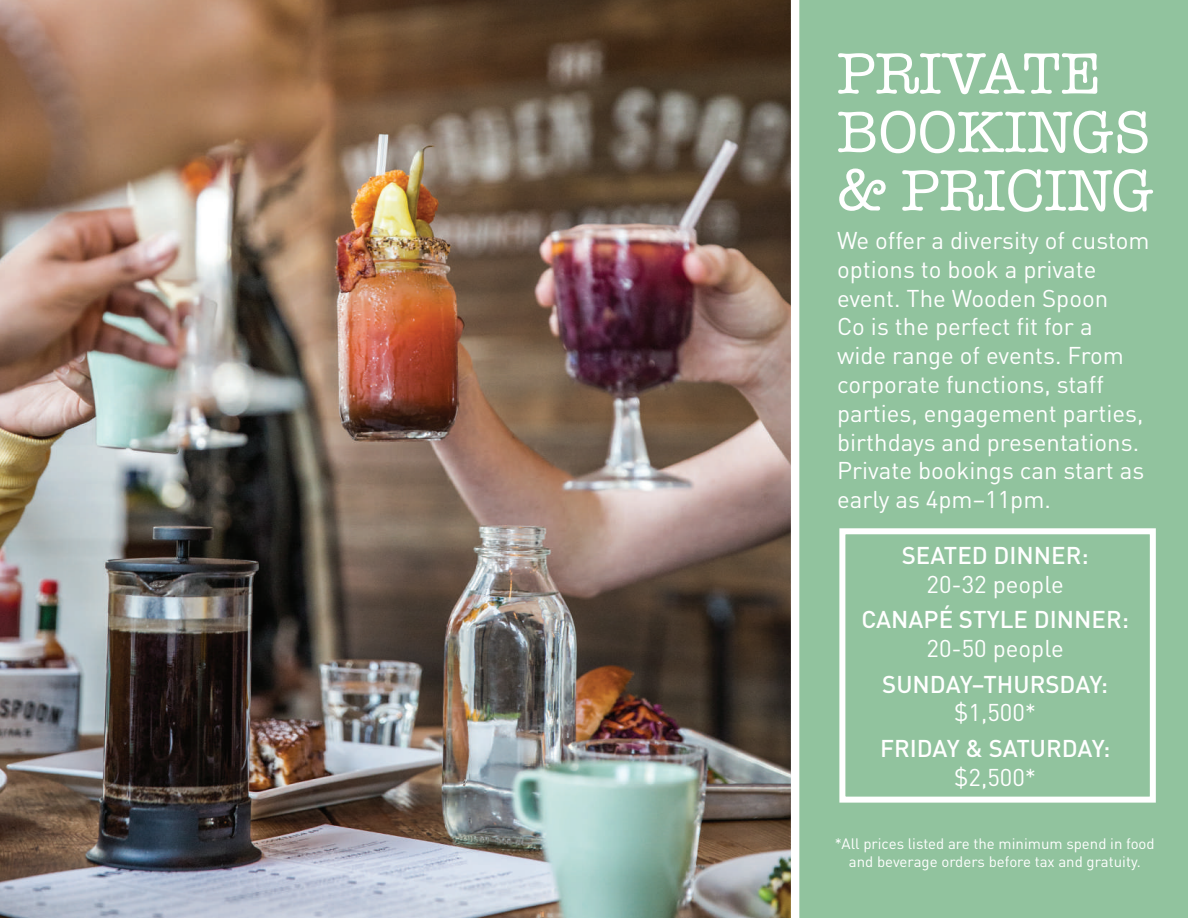
<style>
.page{position:relative;width:1188px;height:918px;background:#fff}
.page>*{position:absolute;margin:0;border:0;box-sizing:border-box;transform-origin:0 0}
.t1{font:60px/58.5px "American Typewriter";color:#fff}
.t2{font:24px/28.8px "DINOT";color:#fff}
.t3{font:500 24px "DINOT";color:#fff}
.t4{font:15px/18px "DINOT";color:#fff;text-align:center}
</style>
<div class="page">
<img style="left:0;top:0;width:791px;height:918px">
<div style="left:799px;top:0;width:389px;height:918px;background:#91c39e"></div>
<div style="left:839px;top:528px;width:317px;height:275px;border:6px solid #fff"></div>
<h1 class="t1" style="left:837px;top:42px;width:318px">PRIVATE<br>BOOKINGS &amp; PRICING</h1>
<p class="t2" style="left:837px;top:226px;width:314px">We offer a diversity of custom options to book a private event. The Wooden Spoon<br>Co is the perfect fit for a<br>wide range of events. From corporate functions, staff parties, engagement parties, birthdays and presentations.<br>Private bookings can start as early as 4pm–11pm.</p>
<p class="t3" style="left:902px;top:540px;width:189px">SEATED DINNER:</p>
<p class="t2" style="left:926px;top:569px;width:139px">20-32 people</p>
<p class="t3" style="left:861px;top:604px;width:269px">CANAPÉ STYLE DINNER:</p>
<p class="t2" style="left:926px;top:634px;width:139px">20-50 people</p>
<p class="t3" style="left:882px;top:669px;width:227px">SUNDAY–THURSDAY:</p>
<p class="t2" style="left:954px;top:698px;width:84px">$1,500*</p>
<p class="t3" style="left:880px;top:733px;width:232px">FRIDAY &amp; SATURDAY:</p>
<p class="t2" style="left:954px;top:762px;width:84px">$2,500*</p>
<p class="t4" style="left:835px;top:834px;width:321px">*All prices listed are the minimum spend in food and beverage orders before tax and gratuity.</p>
</div>
